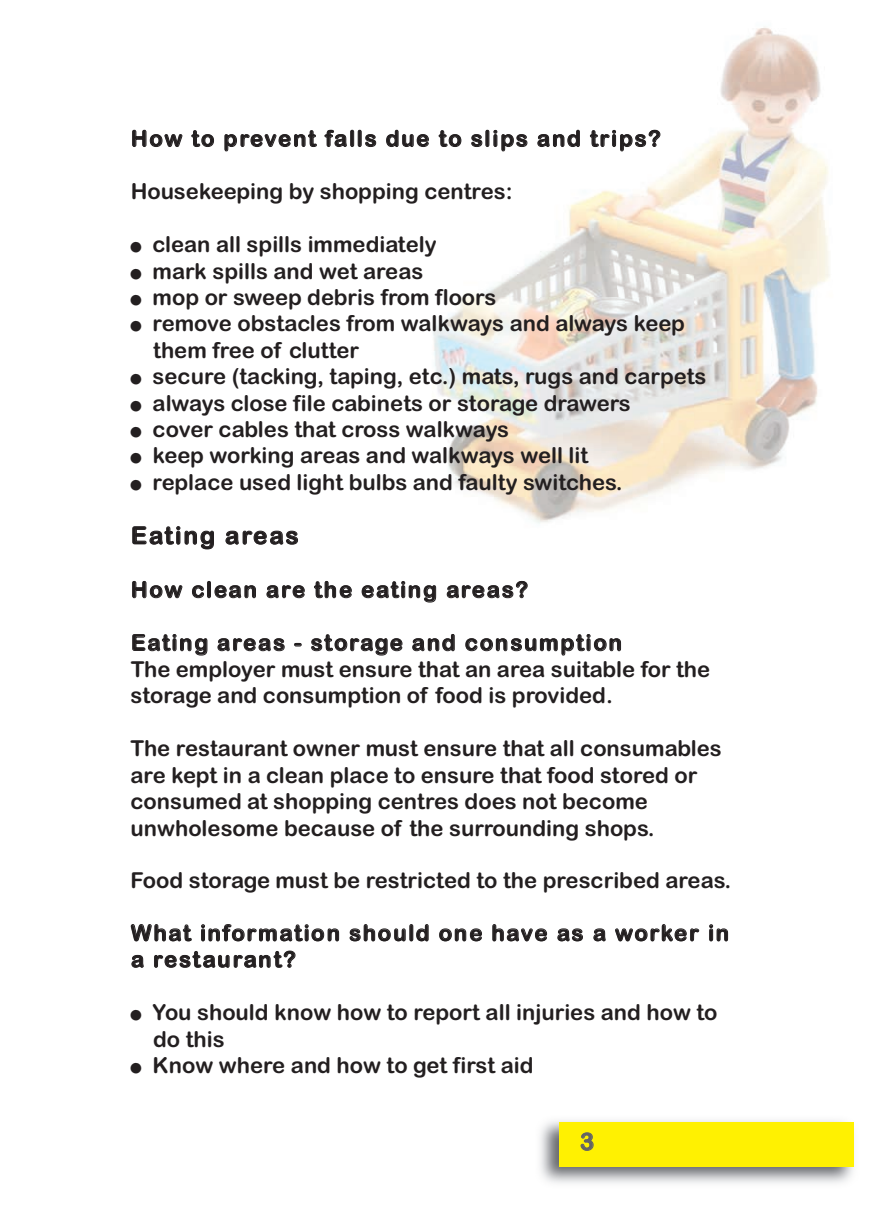
<style>
.page{position:relative;width:874px;height:1225px;background:#fff}
.page>*{position:absolute;margin:0;border:0;box-sizing:border-box;transform-origin:0 0}
.t1{font:24px "Arial Rounded MT Bold";letter-spacing:.085em;color:#231f20}
.t2{font:24px "Arial Rounded MT Bold";color:#636366}
.t3{font:22px/26.4px "Arial Rounded MT Bold";color:#231f20}
.t4{font:22px/26.6px "Arial Rounded MT Bold";letter-spacing:.08em;color:#231f20}
</style>
<div class="page">
<img style="left:540px;top:1120px;width:314px;height:64px">
<div style="left:559px;top:1122px;width:294px;height:44px;background:#fff101"></div>
<img style="left:433px;top:27px;width:397px;height:497px">
<p class="t4" style="left:131px;top:125px;width:531px">How to prevent falls due to slips and trips?</p>
<p class="t3" style="left:131px;top:178px;width:383px">Housekeeping by shopping centres:</p>
<p class="t3" style="left:130px;top:231px;width:307px">● clean all spills immediately</p>
<p class="t3" style="left:130px;top:258px;width:294px">● mark spills and wet areas</p>
<p class="t3" style="left:130px;top:284px;width:367px">● mop or sweep debris from floors</p>
<p class="t3" style="left:153px;top:310px;width:533px;text-indent:-23px">● remove obstacles from walkways and always keep them free of clutter</p>
<p class="t3" style="left:130px;top:363px;width:577px">● secure (tacking, taping, etc.) mats, rugs and carpets</p>
<p class="t3" style="left:130px;top:390px;width:501px">● always close file cabinets or storage drawers</p>
<p class="t3" style="left:130px;top:416px;width:380px">● cover cables that cross walkways</p>
<p class="t3" style="left:130px;top:442px;width:459px">● keep working areas and walkways well lit</p>
<p class="t3" style="left:130px;top:469px;width:493px">● replace used light bulbs and faulty switches.</p>
<p class="t1" style="left:131px;top:521px;width:169px">Eating areas</p>
<p class="t4" style="left:131px;top:576px;width:398px">How clean are the eating areas?</p>
<p class="t3" style="left:130px;top:629px;width:581px">Eating areas - storage and consumption<br>The employer must ensure that an area suitable for the storage and consumption of food is provided.</p>
<p class="t3" style="left:130px;top:735px;width:592px">The restaurant owner must ensure that all consumables are kept in a clean place to ensure that food stored or consumed at shopping centres does not become unwholesome because of the surrounding shops.</p>
<p class="t3" style="left:130px;top:867px;width:602px">Food storage must be restricted to the prescribed areas.</p>
<p class="t4" style="left:131px;top:919px;width:599px">What information should one have as a worker in a restaurant?</p>
<p class="t3" style="left:153px;top:999px;width:565px;text-indent:-23px">● You should know how to report all injuries and how to do this</p>
<p class="t3" style="left:130px;top:1052px;width:404px">● Know where and how to get first aid</p>
<p class="t2" style="left:579px;top:1127px;width:16px">3</p>
</div>
